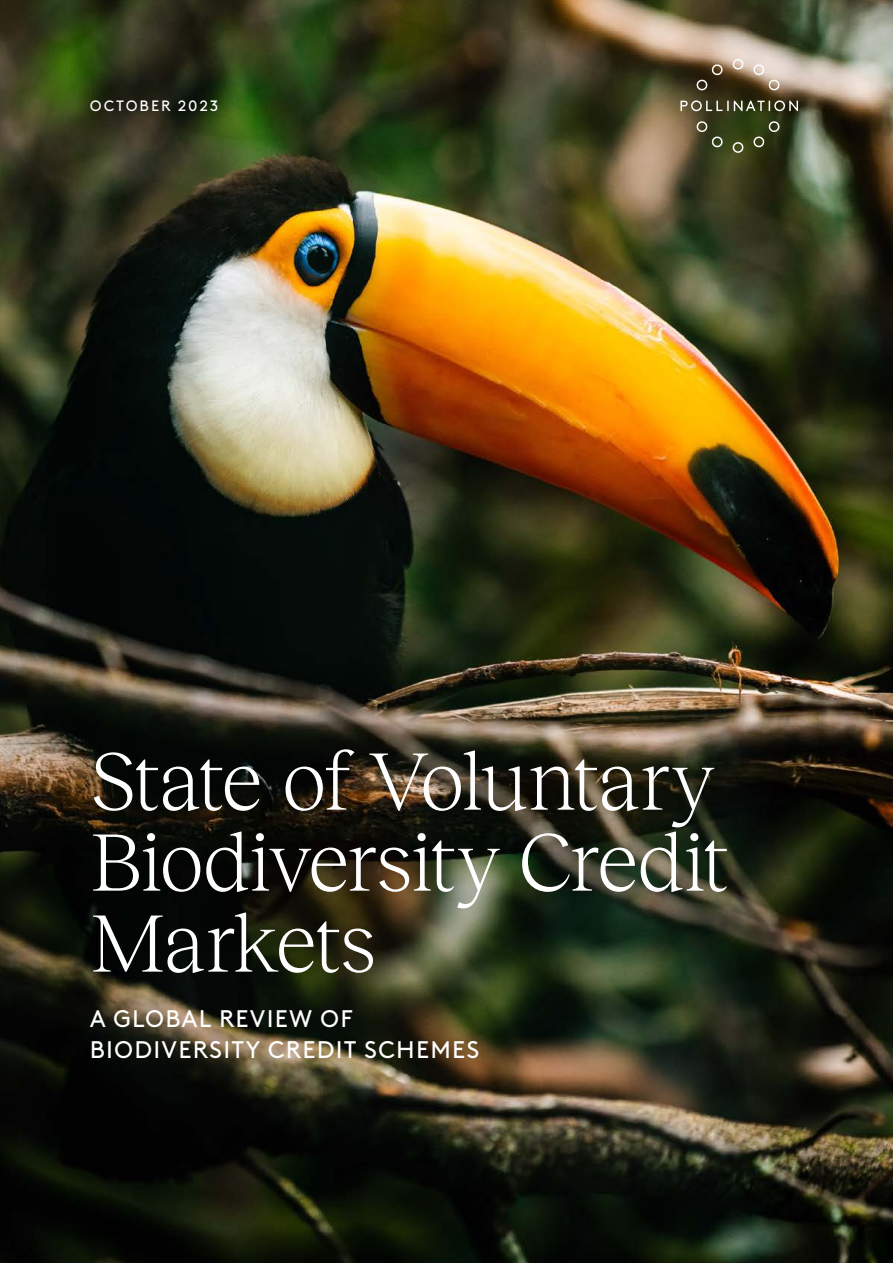
<style>
.page{position:relative;width:893px;height:1263px;background:#fff}
.page>*{position:absolute;margin:0;border:0;box-sizing:border-box;transform-origin:0 0}
.t1{font:300 84px/81px "Reckless Neue";letter-spacing:-.04em;color:#fff}
.t2{font:24px/31.5px "Brown LL";letter-spacing:.05em;color:#fff}
.t3{font:15px "Brown LL";letter-spacing:.13em;color:#fff}
</style>
<div class="page">
<img style="left:0;top:0;width:893px;height:1263px">
<svg style="left:680px;top:59px;width:118px;height:94px"></svg>
<p class="t3" style="left:90px;top:95px;width:130px">OCTOBER 2023</p>
<p class="t1" style="left:90px;top:735px;width:641px">State of Voluntary<br>Biodiversity Credit<br>Markets</p>
<p class="t2" style="left:90px;top:1001px;width:391px">A GLOBAL REVIEW OF<br>BIODIVERSITY CREDIT SCHEMES</p>
</div>
